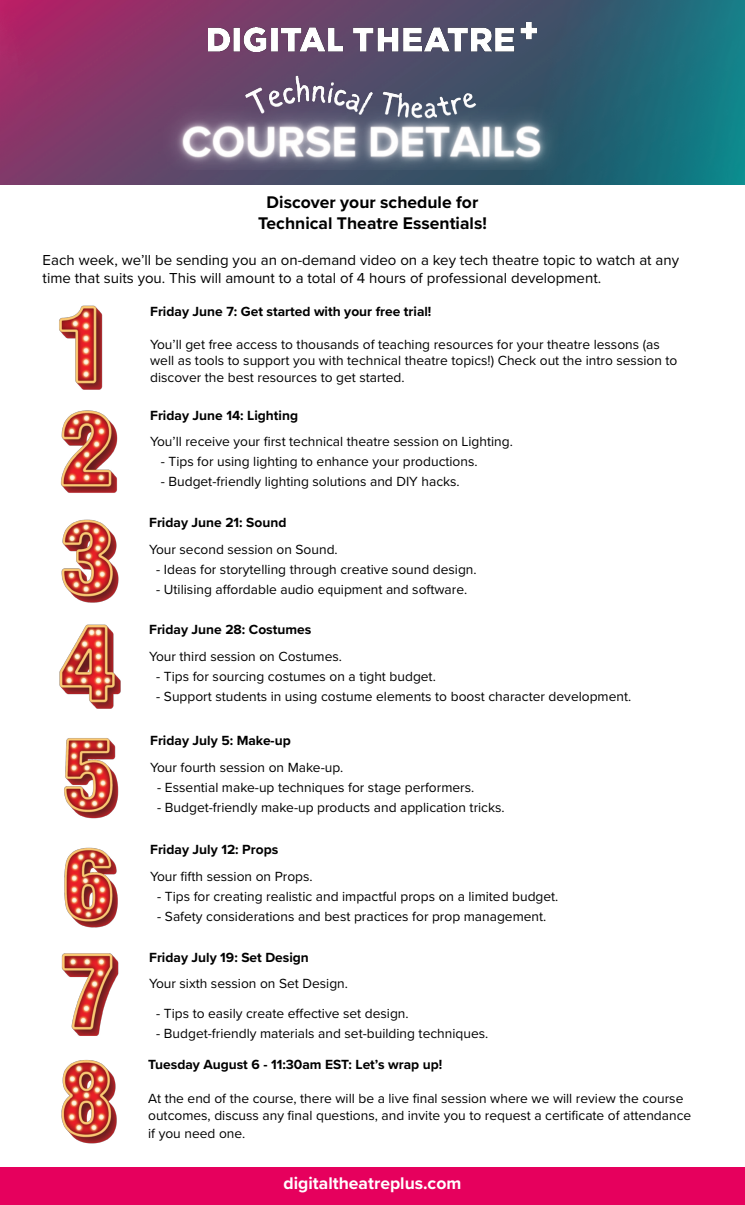
<style>
.page{position:relative;width:745px;height:1205px;background:#fff}
.page>*{position:absolute;margin:0;border:0;box-sizing:border-box;transform-origin:0 0}
.t1{font:700 17.5px/21px "Proxima Nova";color:#000;text-align:center}
.t2{font:700 17.5px "Proxima Nova";color:#fff}
.t3{font:15px/18px "Proxima Nova";color:#000}
.t4{font:13.75px/16.5px "Proxima Nova";color:#000}
.t5{font:700 13.75px "Proxima Nova";color:#000}
</style>
<div class="page">
<img style="left:0;top:0;width:744px;height:185px">
<img style="left:91px;top:75px;width:562px;height:94px">
<img style="left:208px;top:23px;width:328px;height:29px">
<img style="left:59px;top:305px;width:44px;height:85px">
<img style="left:60px;top:410px;width:58px;height:83px">
<img style="left:61px;top:519px;width:58px;height:84px">
<img style="left:59px;top:624px;width:62px;height:85px">
<img style="left:64px;top:738px;width:55px;height:81px">
<img style="left:64px;top:847px;width:54px;height:81px">
<img style="left:61px;top:953px;width:58px;height:83px">
<img style="left:61px;top:1059px;width:56px;height:85px">
<div style="left:0;top:1168px;width:744px;height:37px;background:#e6005d"></div>
<p class="t1" style="left:258px;top:191px;width:230px">Discover your schedule for<br>Technical Theatre Essentials!</p>
<p class="t3" style="left:43px;top:250px;width:637px">Each week, we’ll be sending you an on-demand video on a key tech theatre topic to watch at any time that suits you. This will amount to a total of 4 hours of professional development.</p>
<p class="t5" style="left:150px;top:301px;width:282px">Friday June 7: Get started with your free trial!</p>
<p class="t4" style="left:150px;top:335px;width:528px">You’ll get free access to thousands of teaching resources for your theatre lessons (as well as tools to support you with technical theatre topics!) Check out the intro session to discover the best resources to get started.</p>
<p class="t5" style="left:150px;top:405px;width:149px">Friday June 14: Lighting</p>
<p class="t4" style="left:150px;top:433px;width:364px">You’ll receive your first technical theatre session on Lighting.</p>
<p class="t4" style="left:161px;top:453px;width:318px">- Tips for using lighting to enhance your productions.</p>
<p class="t4" style="left:161px;top:473px;width:300px">- Budget-friendly lighting solutions and DIY hacks.</p>
<p class="t5" style="left:149px;top:512px;width:139px">Friday June 21: Sound</p>
<p class="t4" style="left:149px;top:540px;width:190px">Your second session on Sound.</p>
<p class="t4" style="left:156px;top:560px;width:322px">- Ideas for storytelling through creative sound design.</p>
<p class="t4" style="left:156px;top:580px;width:312px">- Utilising affordable audio equipment and software.</p>
<p class="t5" style="left:149px;top:619px;width:164px">Friday June 28: Costumes</p>
<p class="t4" style="left:149px;top:647px;width:194px">Your third session on Costumes.</p>
<p class="t4" style="left:156px;top:667px;width:281px">- Tips for sourcing costumes on a tight budget.</p>
<p class="t4" style="left:156px;top:687px;width:476px">- Support students in using costume elements to boost character development.</p>
<p class="t5" style="left:150px;top:730px;width:142px">Friday July 5: Make-up</p>
<p class="t4" style="left:150px;top:758px;width:194px">Your fourth session on Make-up.</p>
<p class="t4" style="left:157px;top:778px;width:318px">- Essential make-up techniques for stage performers.</p>
<p class="t4" style="left:157px;top:798px;width:348px">- Budget-friendly make-up products and application tricks.</p>
<p class="t5" style="left:150px;top:839px;width:129px">Friday July 12: Props</p>
<p class="t4" style="left:150px;top:867px;width:164px">Your fifth session on Props.</p>
<p class="t4" style="left:157px;top:887px;width:402px">- Tips for creating realistic and impactful props on a limited budget.</p>
<p class="t4" style="left:157px;top:907px;width:390px">- Safety considerations and best practices for prop management.</p>
<p class="t5" style="left:149px;top:947px;width:161px">Friday July 19: Set Design</p>
<p class="t4" style="left:149px;top:974px;width:200px">Your sixth session on Set Design.</p>
<p class="t4" style="left:156px;top:1004px;width:254px">- Tips to easily create effective set design.</p>
<p class="t4" style="left:156px;top:1024px;width:333px">- Budget-friendly materials and set-building techniques.</p>
<p class="t5" style="left:148px;top:1054px;width:295px">Tuesday August 6 - 11:30am EST: Let’s wrap up!</p>
<p class="t4" style="left:148px;top:1089px;width:544px;line-height:17.5px">At the end of the course, there will be a live final session where we will review the course outcomes, discuss any final questions, and invite you to request a certificate of attendance if you need one.</p>
<p class="t2" style="left:283px;top:1170px;width:179px">digitaltheatreplus.com</p>
</div>
